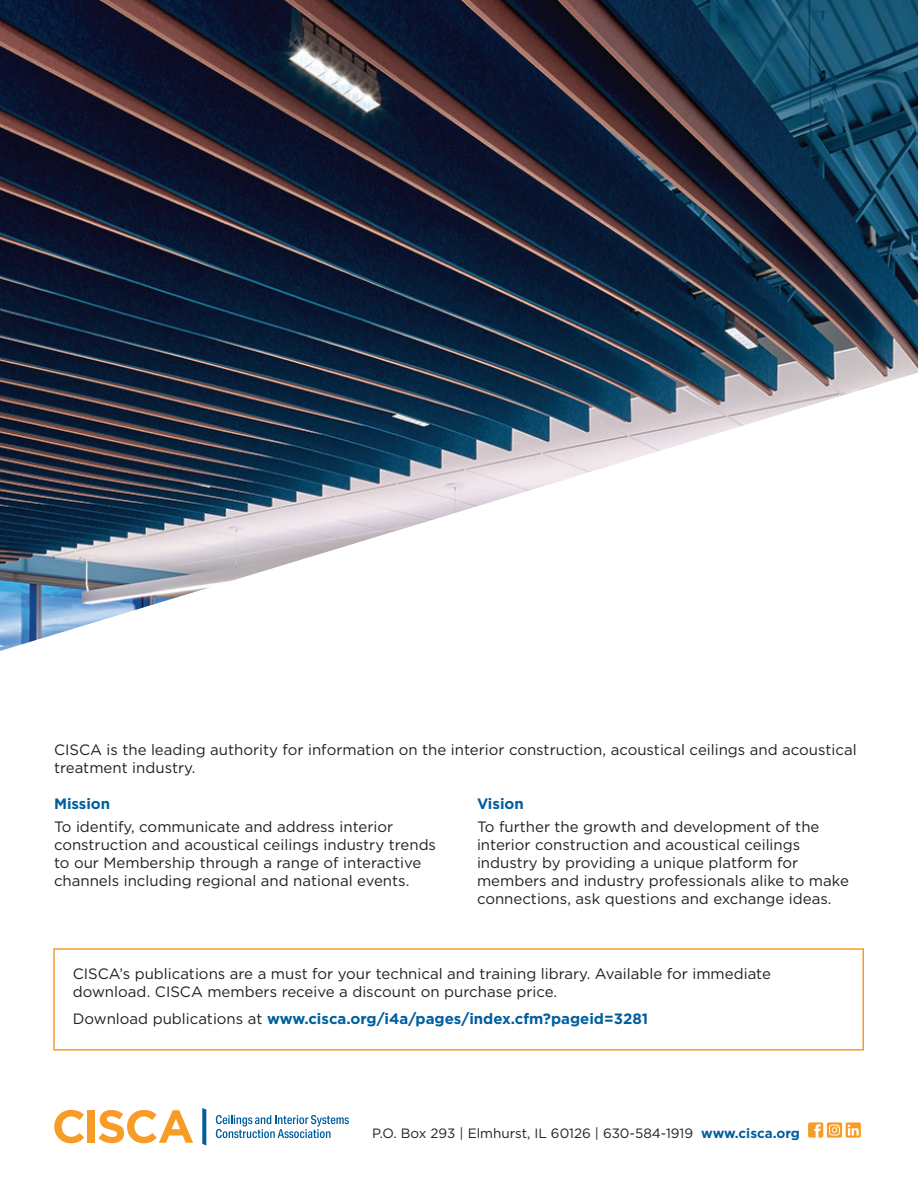
<style>
.page{position:relative;width:918px;height:1188px;background:#fff}
.page>*{position:absolute;margin:0;border:0;box-sizing:border-box;transform-origin:0 0}
.t1{font:15px/18px "Gotham";color:#231f20}
.t2{font:700 15px "Gotham";color:#005e9e}
.t3{font:13.5px "Gotham";color:#231f20}
.s1{font-weight:400;color:#231f20}
.s2{font-weight:700;color:#005e9e}
</style>
<div class="page">
<img style="left:0;top:0;width:918px;height:651px">
<svg style="left:846px;top:1122px;width:15px;height:16px"></svg>
<svg style="left:827px;top:1122px;width:15px;height:16px"></svg>
<svg style="left:829px;top:1125px;width:11px;height:10px"></svg>
<svg style="left:808px;top:1122px;width:15px;height:16px"></svg>
<div style="left:53px;top:948px;width:811px;height:103px;border:2px solid #f89c28"></div>
<svg style="left:202px;top:1108px;width:4px;height:37px"></svg>
<svg style="left:54px;top:1110px;width:30px;height:33px"></svg>
<div style="left:88px;top:1110px;width:7px;height:33px;background:#f89c28"></div>
<svg style="left:99px;top:1110px;width:94px;height:33px"></svg>
<svg style="left:216px;top:1115px;width:133px;height:23px"></svg>
<p class="t1" style="left:54px;top:741px;width:804px">CISCA is the leading authority for information on the interior construction, acoustical ceilings and acoustical treatment industry.</p>
<p class="t2" style="left:54px;top:794px;width:58px">Mission</p>
<p class="t1" style="left:54px;top:817px;width:384px">To identify, communicate and address interior construction and acoustical ceilings industry trends to our Membership through a range of interactive channels including regional and national events.</p>
<p class="t2" style="left:477px;top:794px;width:48px">Vision</p>
<p class="t1" style="left:477px;top:817px;width:373px">To further the growth and development of the interior construction and acoustical ceilings industry by providing a unique platform for members and industry professionals alike to make connections, ask questions and exchange ideas.</p>
<p class="t1" style="left:73px;top:964px;width:700px">CISCA’s publications are a must for your technical and training library. Available for immediate download. CISCA members receive a discount on purchase price.</p>
<p class="t2" style="left:73px;top:1009px;width:577px"><span class="s1">Download publications at</span> www.cisca.org/i4a/pages/index.cfm?pageid=3281</p>
<p class="t3" style="left:372px;top:1124px;width:429px">P.O. Box 293 | Elmhurst, IL 60126 | 630-584-1919 <span class="s2">www.cisca.org</span></p>
</div>
